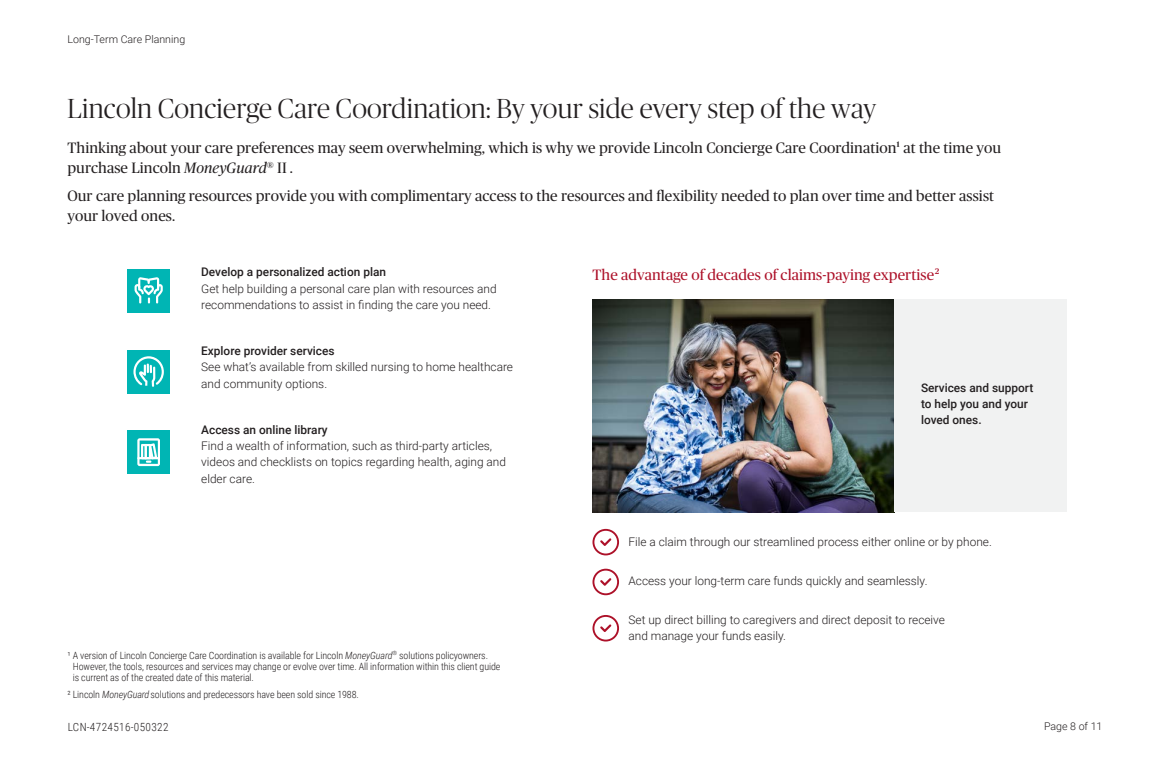
<style>
.page{position:relative;width:1170px;height:765px;background:#fff}
.page>*{position:absolute;margin:0;border:0;box-sizing:border-box;transform-origin:0 0}
.Subheader_1{font:300 27.5px "Publico Banner";letter-spacing:.01em;color:#231f20}
.Intro_Copy{font:15px/20px "Publico Headline";letter-spacing:.005em;color:#231f20}
.Subheader_2{font:15px "Publico Headline";letter-spacing:.005em;color:#ad1129}
.Subheader_3{font:300 11.88px/16.2px "Roboto";color:#231f20}
.Body_Copy{font:300 11.88px/16.2px "Roboto";color:#231f20}
.Body_Copy-2{font:500 11.88px/16.2px "Roboto";color:#231f20}
.t1{font:300 11.25px "Roboto Condensed";letter-spacing:.035em;color:#231f20}
.t2{font:300 10.62px "Roboto";color:#231f20}
.Disclosure_-_8_10_Li{font:300 10px/11.2px "Roboto Condensed";letter-spacing:-.01em;color:#231f20}
.s1{font-style:italic}
.s2{font-weight:500}
</style>
<div class="page">
<img style="left:592px;top:299px;width:302px;height:213px">
<div style="left:894px;top:299px;width:173px;height:213px;background:#f1f2f2"></div>
<div style="left:128px;top:269px;width:42px;height:44px;background:#00b5b4"></div>
<svg style="left:135px;top:277px;width:28px;height:27px"></svg>
<div style="left:128px;top:350px;width:42px;height:43px;background:#00b5b4"></div>
<svg style="left:133px;top:356px;width:31px;height:31px"></svg>
<div style="left:128px;top:430px;width:42px;height:44px;background:#00b5b4"></div>
<svg style="left:137px;top:438px;width:23px;height:28px"></svg>
<svg style="left:592px;top:615px;width:27px;height:27px"></svg>
<svg style="left:592px;top:569px;width:27px;height:26px"></svg>
<svg style="left:592px;top:529px;width:27px;height:26px"></svg>
<p class="t2" style="left:68px;top:31px;width:119px">Long-Term Care Planning</p>
<p class="Subheader_1" style="left:68px;top:90px;width:810px">Lincoln Concierge Care Coordination: By your side every step of the way</p>
<p class="Intro_Copy" style="left:68px;top:137px;width:935px">Thinking about your care preferences may seem overwhelming, which is why we provide Lincoln Concierge Care Coordination1 at the time you purchase Lincoln <span class="s1">MoneyGuard</span><sup>®</sup> II .</p>
<p class="Intro_Copy" style="left:67px;top:185px;width:928px">Our care planning resources provide you with complimentary access to the resources and flexibility needed to plan over time and better assist your loved ones.</p>
<p class="Subheader_3" style="left:201px;top:264px;width:297px"><span class="s2">Develop a personalized action plan<br></span>Get help building a personal care plan with resources and recommendations to assist in finding the care you need.</p>
<p class="Subheader_3" style="left:201px;top:342px;width:313px"><span class="s2">Explore provider services<br></span>See what’s available from skilled nursing to home healthcare and community options.</p>
<p class="Subheader_3" style="left:201px;top:421px;width:306px"><span class="s2">Access an online library<br></span>Find a wealth of information, such as third-party articles, videos and checklists on topics regarding health, aging and elder care.</p>
<p class="Disclosure_-_8_10_Li" style="left:73px;top:649px;width:429px;text-indent:-5px">¹ A version of Lincoln Concierge Care Coordination is available for Lincoln <span class="s1">MoneyGuard</span><sup>®</sup> solutions policyowners.<br>However, the tools, resources and services may change or evolve over time. All information within this client guide is current as of the created date of this material.</p>
<p class="Disclosure_-_8_10_Li" style="left:68px;top:688px;width:293px">² Lincoln <span class="s1">MoneyGuard</span>solutions and predecessors have been sold since 1988.</p>
<p class="Subheader_2" style="left:592px;top:264px;width:348px">The advantage of decades of claims-paying expertise 2</p>
<p class="Body_Copy-2" style="left:921px;top:379px;width:114px">Services and support to help you and your loved ones.</p>
<p class="Body_Copy" style="left:628px;top:533px;width:365px">File a claim through our streamlined process either online or by phone.</p>
<p class="Body_Copy" style="left:628px;top:572px;width:301px">Access your long-term care funds quickly and seamlessly.</p>
<p class="Body_Copy" style="left:628px;top:611px;width:318px">Set up direct billing to caregivers and direct deposit to receive and manage your funds easily.</p>
<p class="t1" style="left:68px;top:719px;width:102px">LCN-4724516-050322</p>
<p class="t2" style="left:1044px;top:719px;width:60px">Page 8 of 11</p>
</div>
